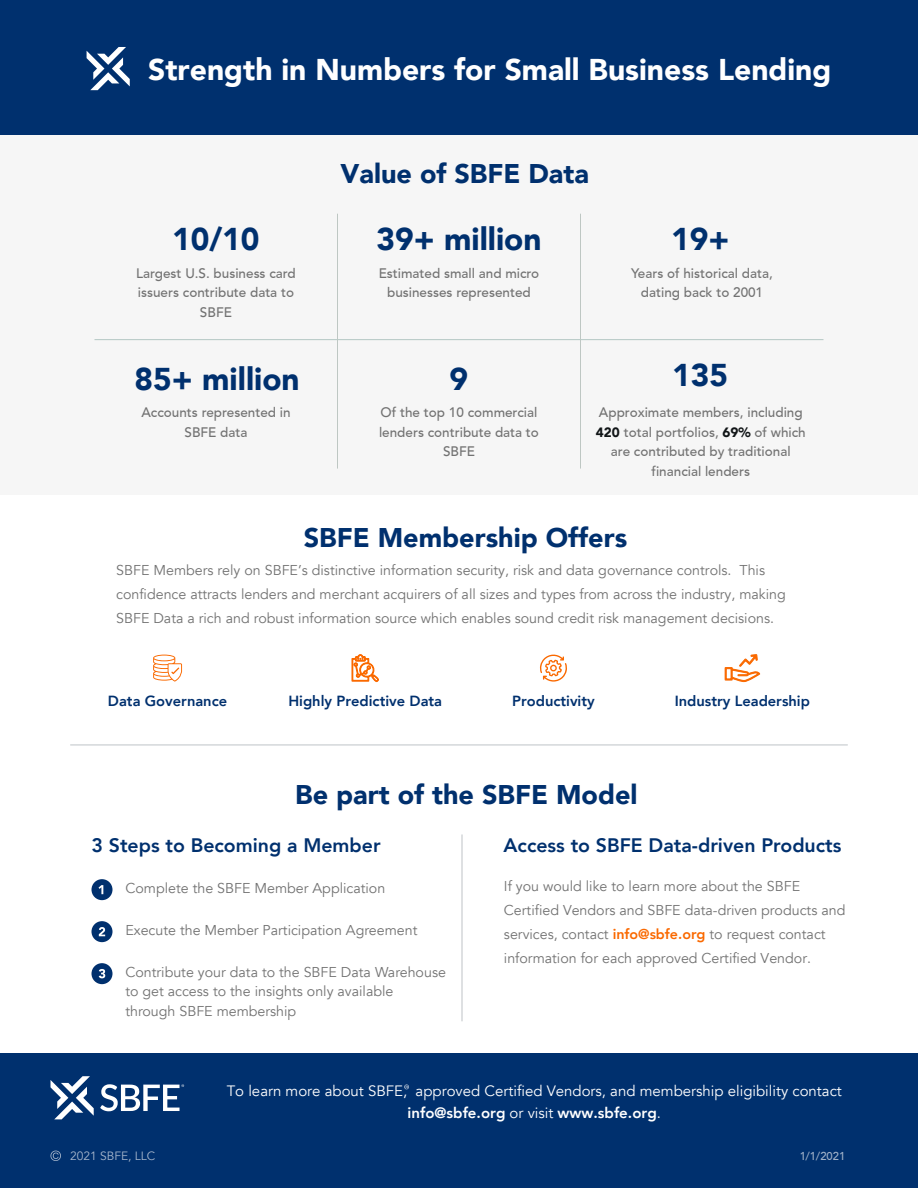
<style>
.page{position:relative;width:918px;height:1188px;background:#fff}
.page>*{position:absolute;margin:0;border:0;box-sizing:border-box;transform-origin:0 0}
.t1{font:900 31.5px "Avenir";color:#00306e}
.t2{font:900 30px "Avenir";color:#fff}
.t3{font:900 27px "Avenir";color:#00306e}
.t4{font:800 19.5px "Avenir";color:#00306e}
.t5{font:15px/22.5px "Avenir";color:#fff;text-align:center}
.t6{font:800 14.7px "Avenir";color:#00306e}
.t7{font:14.25px/24px "Avenir";color:#727272}
.t8{font:500 13.5px/19.5px "Avenir";color:#727272;text-align:center}
.t9{font:12px "Avenir";color:#fff}
.t10{font:500 11.25px "Avenir";color:#fff}
.s1{font-weight:900;color:#111517}
.s2{font-weight:800;color:#fa6900}
.s3{font-weight:800}
</style>
<div class="page">
<div style="left:0;top:0;width:918px;height:135px;background:#00306e"></div>
<div style="left:0;top:1053px;width:918px;height:135px;background:#00306e"></div>
<div style="left:0;top:135px;width:918px;height:360px;background:#f6f6f6"></div>
<svg style="left:51px;top:1076px;width:43px;height:43px"></svg>
<svg style="left:100px;top:1084px;width:84px;height:27px"></svg>
<svg style="left:404px;top:1085px;width:5px;height:4px"></svg>
<svg style="left:50px;top:1151px;width:11px;height:10px"></svg>
<svg style="left:87px;top:47px;width:43px;height:43px"></svg>
<hr style="left:94px;top:339px;width:729px;height:1px;background:#b3c7c3">
<hr style="left:337px;top:214px;width:1px;height:255px;background:#bec7c3">
<hr style="left:580px;top:214px;width:1px;height:255px;background:#bec7c3">
<svg style="left:153px;top:655px;width:29px;height:27px"></svg>
<svg style="left:352px;top:654px;width:27px;height:28px"></svg>
<svg style="left:540px;top:654px;width:27px;height:28px"></svg>
<svg style="left:725px;top:654px;width:35px;height:28px"></svg>
<hr style="left:70px;top:745px;width:778px;height:1px;background:#bec3c7">
<hr style="left:462px;top:834px;width:1px;height:187px;background:#bec3c7">
<div style="left:92px;top:879px;width:20px;height:21px;background:#00306e;border-radius:50%"></div>
<svg style="left:99px;top:885px;width:4px;height:9px"></svg>
<div style="left:92px;top:921px;width:20px;height:21px;background:#00306e;border-radius:50%"></div>
<svg style="left:99px;top:927px;width:6px;height:9px"></svg>
<div style="left:92px;top:963px;width:20px;height:21px;background:#00306e;border-radius:50%"></div>
<svg style="left:99px;top:969px;width:6px;height:9px"></svg>
<h2 class="t2" style="left:148px;top:43px;width:685px">Strength in Numbers for Small Business Lending</h2>
<h1 class="t1" style="left:172px;top:212px;width:89px">10/10</h1>
<p class="t8" style="left:136px;top:264px;width:161px">Largest U.S. business card issuers contribute data to<br>SBFE</p>
<h1 class="t1" style="left:135px;top:352px;width:167px">85+ million</h1>
<p class="t8" style="left:141px;top:403px;width:151px">Accounts represented in<br>SBFE data</p>
<h3 class="t3" style="left:341px;top:151px;width:250px">Value of SBFE Data</h3>
<h1 class="t1" style="left:377px;top:212px;width:167px">39+ million</h1>
<p class="t8" style="left:379px;top:264px;width:162px">Estimated small and micro businesses represented</p>
<h1 class="t1" style="left:671px;top:212px;width:60px">19+</h1>
<p class="t8" style="left:631px;top:264px;width:143px">Years of historical data, dating back to 2001</p>
<h1 class="t1" style="left:449px;top:352px;width:20px">9</h1>
<p class="t8" style="left:379px;top:403px;width:161px">Of the top 10 commercial lenders contribute data to<br>SBFE</p>
<h1 class="t1" style="left:672px;top:348px;width:57px">135</h1>
<p class="t8" style="left:596px;top:403px;width:211px">Approximate members, including<br><span class="s1">420</span> total portfolios, <span class="s1">69%</span> of which are contributed by traditional financial lenders</p>
<h3 class="t3" style="left:304px;top:514px;width:325px">SBFE Membership Offers</h3>
<p class="t7" style="left:116px;top:558px;width:671px">SBFE Members rely on SBFE’s distinctive information security, risk and data governance controls. This confidence attracts lenders and merchant acquirers of all sizes and types from across the industry, making<br>SBFE Data a rich and robust information source which enables sound credit risk management decisions.</p>
<p class="t6" style="left:108px;top:689px;width:121px">Data Governance</p>
<p class="t6" style="left:288px;top:689px;width:155px">Highly Predictive Data</p>
<p class="t6" style="left:512px;top:689px;width:84px">Productivity</p>
<p class="t6" style="left:675px;top:689px;width:137px">Industry Leadership</p>
<h3 class="t3" style="left:295px;top:771px;width:344px">Be part of the SBFE Model</h3>
<h3 class="t4" style="left:504px;top:830px;width:339px">Access to SBFE Data-driven Products</h3>
<p class="t7" style="left:504px;top:875px;width:343px">If you would like to learn more about the SBFE Certified Vendors and SBFE data-driven products and services, contact <span class="s2">info@sbfe.org</span> to request contact information for each approved Certified Vendor.</p>
<h3 class="t4" style="left:92px;top:830px;width:291px">3 Steps to Becoming a Member</h3>
<p class="t7" style="left:125px;top:876px;width:261px">Complete the SBFE Member Application</p>
<p class="t7" style="left:125px;top:918px;width:294px">Execute the Member Participation Agreement</p>
<p class="t7" style="left:125px;top:962px;width:322px;line-height:19.5px">Contribute your data to the SBFE Data Warehouse to get access to the insights only available through SBFE membership</p>
<p class="t5" style="left:227px;top:1080px;width:617px">To learn more about SBFE, approved Certified Vendors, and membership eligibility contact <span class="s3">info@sbfe.org</span> or visit <span class="s3">www.sbfe.org</span>.</p>
<p class="t9" style="left:70px;top:1149px;width:87px">2021 SBFE, LLC</p>
<p class="t10" style="left:799px;top:1149px;width:48px">1/1/2021</p>
</div>
